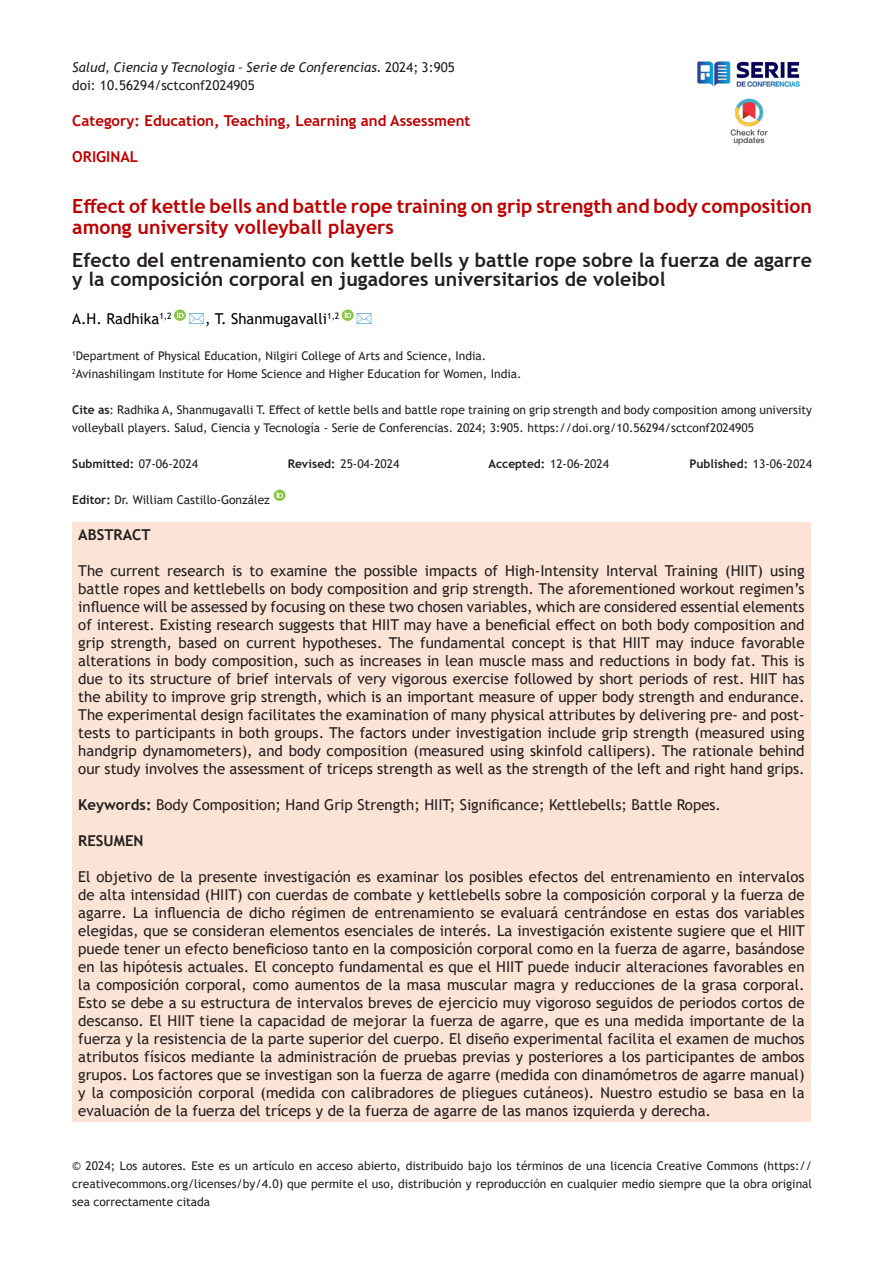
<style>
.page{position:relative;width:893px;height:1263px;background:#fff}
.page>*{position:absolute;margin:0;border:0;box-sizing:border-box;transform-origin:0 0}
.t1{font:700 19.5px/19.5px "Trebuchet MS";color:#231f20}
.t2{font:700 19.5px/21px "Trebuchet MS";color:#be0000}
.t3{font:15px/18px "Trebuchet MS";color:#231f20;text-align:justify}
.t4{font:700 15px "Trebuchet MS";color:#be0000}
.t5{font:15px "Trebuchet MS";color:#000}
.t6{font:700 15px "Trebuchet MS";color:#231f20}
.t7{font:italic 13.5px "Trebuchet MS";color:#231f20}
.t8{font:13.5px "Trebuchet MS";color:#231f20}
.t9{font:12px/18px "Trebuchet MS";color:#231f20;text-align:justify}
.t10{font:700 12px "Trebuchet MS";color:#231f20}
.s1{font-style:normal}
.s2{font-weight:700}
.s3{font-weight:400}
</style>
<div class="page">
<img style="left:697px;top:61px;width:103px;height:26px">
<img style="left:730px;top:98px;width:38px;height:47px">
<div style="left:72px;top:522px;width:739px;height:600px;background:#fbe4d5"></div>
<svg style="left:274px;top:490px;width:12px;height:11px"></svg>
<svg style="left:174px;top:310px;width:12px;height:11px"></svg>
<svg style="left:342px;top:310px;width:12px;height:11px"></svg>
<p class="t7" style="left:72px;top:59px;width:384px">Salud, Ciencia y Tecnología – Serie de Conferencias. <span class="s1">2024; 3:905</span></p>
<p class="t8" style="left:72px;top:77px;width:184px">doi: 10.56294/sctconf2024905</p>
<p class="t4" style="left:72px;top:111px;width:400px">Category: Education, Teaching, Learning and Assessment</p>
<p class="t4" style="left:72px;top:147px;width:67px">ORIGINAL</p>
<p class="t2" style="left:72px;top:195px;width:741px">Effect of kettle bells and battle rope training on grip strength and body composition among university volleyball players</p>
<p class="t1" style="left:72px;top:250px;width:741px">Efecto del entrenamiento con kettle bells y battle rope sobre la fuerza de agarre y la composición corporal en jugadores universitarios de voleibol</p>
<p class="t5" style="left:72px;top:309px;width:101px">A.H. Radhika<sup>1,2</sup></p>
<p class="t5" style="left:205px;top:309px;width:136px">, T. Shanmugavalli<sup>1,2</sup></p>
<p class="t9" style="left:72px;top:347px;width:415px"><sup>1</sup>Department of Physical Education, Nilgiri College of Arts and Science, India.</p>
<p class="t9" style="left:72px;top:365px;width:451px"><sup>2</sup>Avinashilingam Institute for Home Science and Higher Education for Women, India.</p>
<p class="t9" style="left:72px;top:401px;width:741px"><span class="s2">Cite as</span>: Radhika A, Shanmugavalli T. Effect of kettle bells and battle rope training on grip strength and body composition among university volleyball players. Salud, Ciencia y Tecnología - Serie de Conferencias. 2024; 3:905. https://doi.org/10.56294/sctconf2024905</p>
<p class="t10" style="left:72px;top:456px;width:127px">Submitted: <span class="s3">07-06-2024</span></p>
<p class="t9" style="left:288px;top:455px;width:113px"><span class="s2">Revised:</span> 25-04-2024</p>
<p class="t9" style="left:488px;top:455px;width:122px"><span class="s2">Accepted:</span> 12-06-2024</p>
<p class="t10" style="left:689px;top:456px;width:124px">Published: <span class="s3">13-06-2024</span></p>
<p class="t9" style="left:72px;top:491px;width:199px"><span class="s2">Editor:</span> Dr. William Castillo-González</p>
<p class="t6" style="left:78px;top:525px;width:74px">ABSTRACT</p>
<p class="t3" style="left:78px;top:562px;width:728px">The current research is to examine the possible impacts of High-Intensity Interval Training (HIIT) using battle ropes and kettlebells on body composition and grip strength. The aforementioned workout regimen’s influence will be assessed by focusing on these two chosen variables, which are considered essential elements of interest. Existing research suggests that HIIT may have a beneficial effect on both body composition and grip strength, based on current hypotheses. The fundamental concept is that HIIT may induce favorable alterations in body composition, such as increases in lean muscle mass and reductions in body fat. This is due to its structure of brief intervals of very vigorous exercise followed by short periods of rest. HIIT has the ability to improve grip strength, which is an important measure of upper body strength and endurance.<br>The experimental design facilitates the examination of many physical attributes by delivering pre- and post&shy;tests to participants in both groups. The factors under investigation include grip strength (measured using handgrip dynamometers), and body composition (measured using skinfold callipers). The rationale behind our study involves the assessment of triceps strength as well as the strength of the left and right hand grips.</p>
<p class="t3" style="left:78px;top:796px;width:644px"><span class="s2">Keywords:</span> Body Composition; Hand Grip Strength; HIIT; Significance; Kettlebells; Battle Ropes.</p>
<p class="t6" style="left:78px;top:831px;width:67px">RESUMEN</p>
<p class="t3" style="left:78px;top:868px;width:728px">El objetivo de la presente investigación es examinar los posibles efectos del entrenamiento en intervalos de alta intensidad (HIIT) con cuerdas de combate y kettlebells sobre la composición corporal y la fuerza de agarre. La influencia de dicho régimen de entrenamiento se evaluará centrándose en estas dos variables elegidas, que se consideran elementos esenciales de interés. La investigación existente sugiere que el HIIT puede tener un efecto beneficioso tanto en la composición corporal como en la fuerza de agarre, basándose en las hipótesis actuales. El concepto fundamental es que el HIIT puede inducir alteraciones favorables en la composición corporal, como aumentos de la masa muscular magra y reducciones de la grasa corporal.<br>Esto se debe a su estructura de intervalos breves de ejercicio muy vigoroso seguidos de periodos cortos de descanso. El HIIT tiene la capacidad de mejorar la fuerza de agarre, que es una medida importante de la fuerza y la resistencia de la parte superior del cuerpo. El diseño experimental facilita el examen de muchos atributos físicos mediante la administración de pruebas previas y posteriores a los participantes de ambos grupos. Los factores que se investigan son la fuerza de agarre (medida con dinamómetros de agarre manual) y la composición corporal (medida con calibradores de pliegues cutáneos). Nuestro estudio se basa en la evaluación de la fuerza del tríceps y de la fuerza de agarre de las manos izquierda y derecha.</p>
<p class="t9" style="left:72px;top:1157px;width:741px">© 2024; Los autores. Este es un artículo en acceso abierto, distribuido bajo los términos de una licencia Creative Commons (https:// creativecommons.org/licenses/by/4.0) que permite el uso, distribución y reproducción en cualquier medio siempre que la obra original sea correctamente citada</p>
</div>
